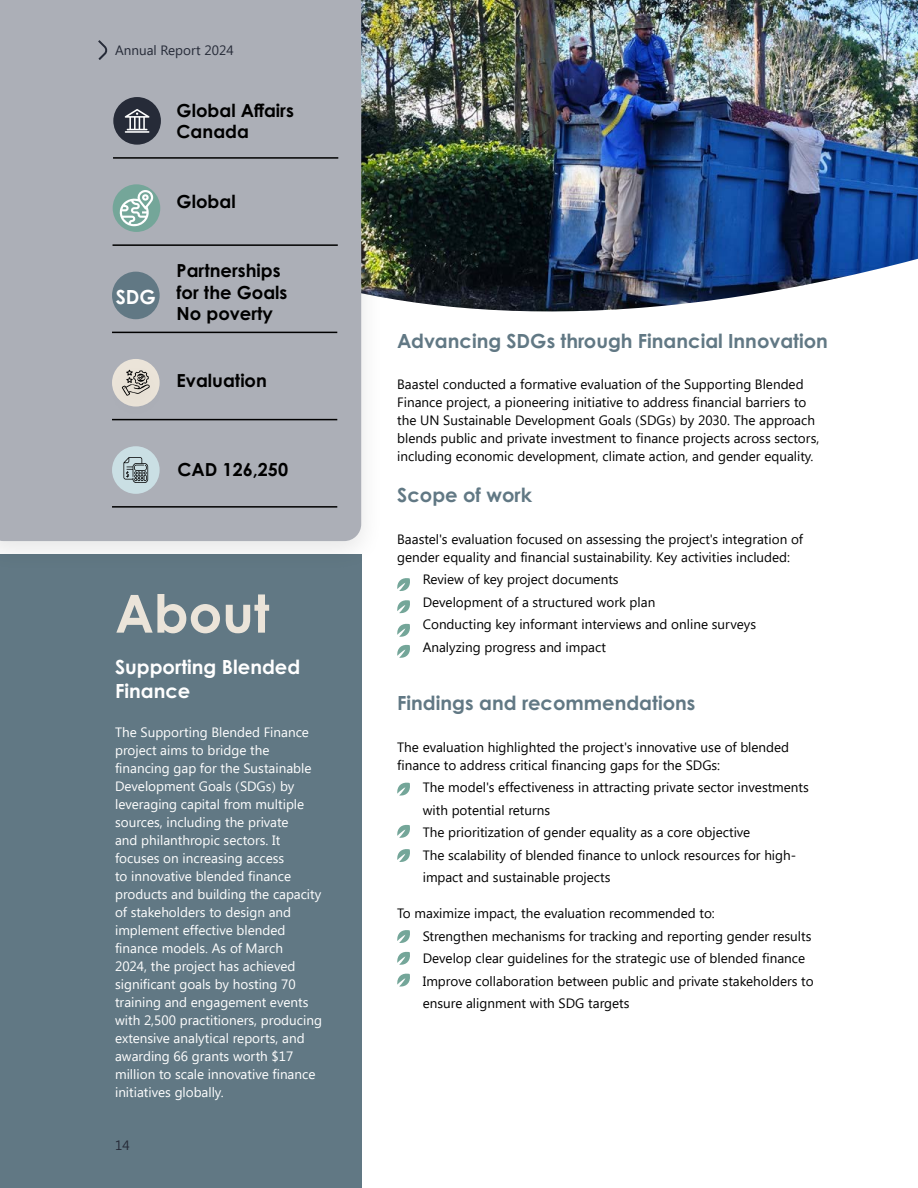
<style>
.page{position:relative;width:918px;height:1188px;background:#fff}
.page>*{position:absolute;margin:0;border:0;box-sizing:border-box;transform-origin:0 0}
.t1{font:700 52.5px "Century Gothic Pro";color:#ebe4d9}
.t2{font:700 19.5px "Century Gothic Pro";color:#617884}
.t3{font:700 19.5px/23.4px "Century Gothic Pro";color:#fff}
.t4{font:700 18px/21.6px "Century Gothic Pro";color:#000}
.t5{font:13.5px/22.5px "Segoe UI";color:#000}
.t6{font:13.5px/18px "Segoe UI";color:#fff}
.t7{font:13.5px "Segoe UI";color:#262b38}
.s1{font-family:"Minion Pro"}
</style>
<div class="page">
<div style="left:0;top:554px;width:361px;height:634px;background:#617884"></div>
<img style="left:385px;top:0;width:533px;height:312px">
<div style="left:0;top:0;width:385px;height:573px;background:#000;opacity:.1"></div>
<div style="left:0;top:0;width:361px;height:541px;background:#acafb7"></div>
<div style="left:113px;top:97px;width:48px;height:48px;background:#262b38;border-radius:50%"></div>
<hr style="left:113px;top:157px;width:225px;height:2px;background:#000">
<div style="left:113px;top:184px;width:47px;height:48px;background:#74a699;border-radius:50%"></div>
<hr style="left:113px;top:244px;width:225px;height:2px;background:#000">
<div style="left:112px;top:272px;width:48px;height:47px;background:#617884;border-radius:50%"></div>
<hr style="left:112px;top:332px;width:225px;height:1px;background:#000">
<hr style="left:112px;top:419px;width:225px;height:1px;background:#000">
<div style="left:112px;top:446px;width:48px;height:48px;background:#cadfe4;border-radius:50%"></div>
<hr style="left:112px;top:506px;width:225px;height:2px;background:#000">
<hr style="left:125px;top:131px;width:24px;height:2px;background:#fff">
<svg style="left:125px;top:109px;width:24px;height:21px"></svg>
<svg style="left:123px;top:457px;width:25px;height:26px"></svg>
<div style="left:101px;top:357px;width:71px;height:69px;background:#000;opacity:.1"></div>
<svg style="left:122px;top:370px;width:28px;height:26px"></svg>
<svg style="left:118px;top:190px;width:37px;height:36px"></svg>
<svg style="left:397px;top:600px;width:13px;height:14px"></svg>
<svg style="left:397px;top:623px;width:13px;height:14px"></svg>
<svg style="left:397px;top:644px;width:13px;height:14px"></svg>
<svg style="left:397px;top:578px;width:13px;height:13px"></svg>
<svg style="left:397px;top:782px;width:13px;height:14px"></svg>
<svg style="left:397px;top:930px;width:13px;height:13px"></svg>
<svg style="left:397px;top:951px;width:13px;height:14px"></svg>
<svg style="left:397px;top:973px;width:13px;height:14px"></svg>
<svg style="left:397px;top:824px;width:13px;height:14px"></svg>
<svg style="left:397px;top:849px;width:13px;height:13px"></svg>
<svg style="left:98px;top:40px;width:10px;height:20px"></svg>
<p class="t7" style="left:115px;top:42px;width:120px">Annual Report 2024</p>
<h3 class="t4" style="left:177px;top:99px;width:119px">Global Affairs<br>Canada</h3>
<h3 class="t4" style="left:177px;top:190px;width:61px">Global</h3>
<h2 class="t3" style="left:116px;top:285px;width:42px">SDG</h2>
<h3 class="t4" style="left:177px;top:260px;width:112px">Partnerships for the Goals<br>No poverty</h3>
<h3 class="t4" style="left:177px;top:369px;width:92px">Evaluation</h3>
<h3 class="t4" style="left:178px;top:459px;width:112px">CAD 126,250</h3>
<h1 class="t1" style="left:115px;top:581px;width:156px">About</h1>
<h2 class="t3" style="left:115px;top:655px;width:187px">Supporting Blended<br>Finance</h2>
<p class="t6" style="left:115px;top:724px;width:208px">The Supporting Blended Finance project aims to bridge the financing gap for the Sustainable<br>Development Goals <span class="s1">(</span>SDGs<span class="s1">)</span> by leveraging capital from multiple sources, including the private<br>and philanthropic sectors. It focuses on increasing access<br>to innovative blended finance products and building the capacity of stakeholders to design and implement effective blended finance models. As of March<br>2024, the project has achieved significant goals by hosting 70 training and engagement events with 2,500 practitioners, producing extensive analytical reports, and awarding 66 grants worth $17 million to scale innovative finance initiatives globally.</p>
<p class="t7" style="left:115px;top:1137px;width:16px">14</p>
<h2 class="t2" style="left:397px;top:329px;width:432px">Advancing SDGs through Financial Innovation</h2>
<p class="t5" style="left:397px;top:375px;width:424px;line-height:18px">Baastel conducted a formative evaluation of the Supporting Blended Finance project, a pioneering initiative to address financial barriers to the UN Sustainable Development Goals <span class="s1">(</span>SDGs<span class="s1">)</span> by 2030. The approach blends public and private investment to finance projects across sectors, including economic development, climate action, and gender equality.</p>
<h2 class="t2" style="left:397px;top:483px;width:136px">Scope of work</h2>
<p class="t5" style="left:397px;top:530px;width:407px;line-height:18px">Baastel's evaluation focused on assessing the project's integration of gender equality and financial sustainability. Key activities included:</p>
<p class="t5" style="left:423px;top:568px;width:335px">Review of key project documents<br>Development of a structured work plan<br>Conducting key informant interviews and online surveys Analyzing progress and impact</p>
<h2 class="t2" style="left:397px;top:691px;width:300px">Findings and recommendations</h2>
<p class="t5" style="left:397px;top:738px;width:393px;line-height:18px">The evaluation highlighted the project's innovative use of blended finance to address critical financing gaps for the SDGs:</p>
<p class="t5" style="left:423px;top:776px;width:388px">The model's effectiveness in attracting private sector investments with potential returns<br>The prioritization of gender equality as a core objective<br>The scalability of blended finance to unlock resources for high&shy;impact and sustainable projects</p>
<p class="t5" style="left:423px;top:902px;width:392px;text-indent:-26px">To maximize impact, the evaluation recommended to:<br>Strengthen mechanisms for tracking and reporting gender results Develop clear guidelines for the strategic use of blended finance Improve collaboration between public and private stakeholders to ensure alignment with SDG targets</p>
</div>
